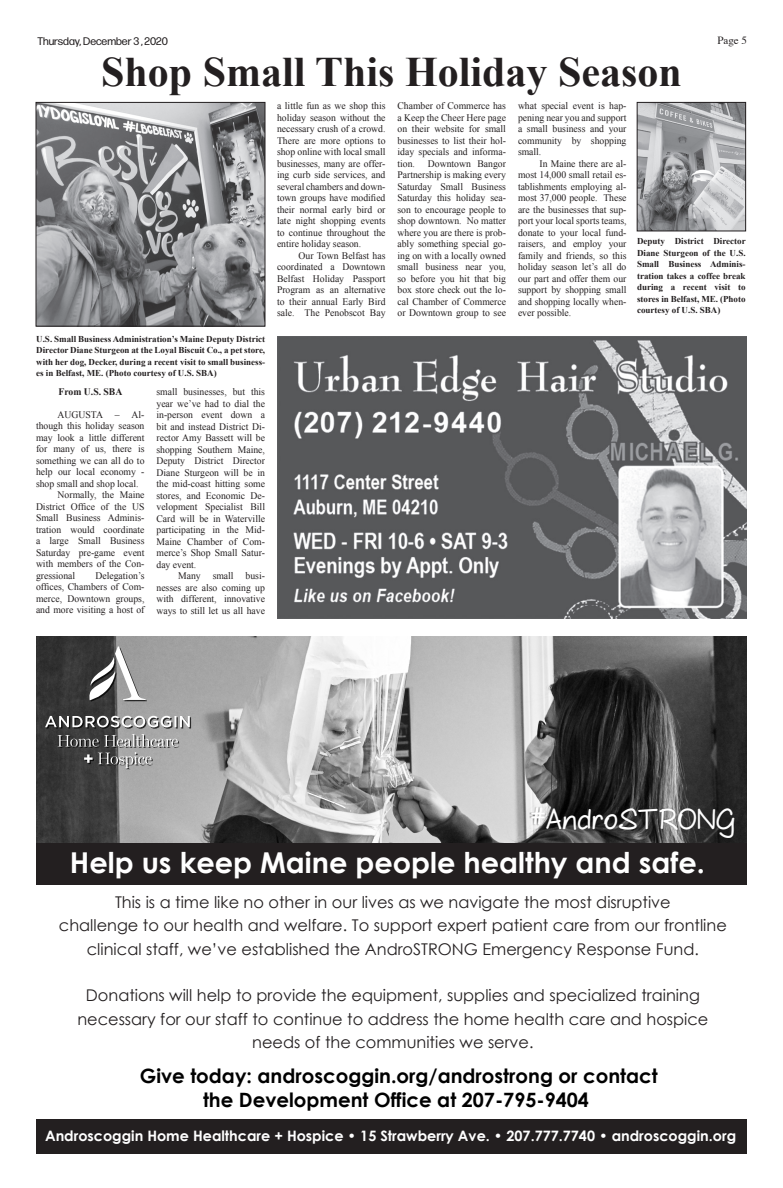
<style>
.page{position:relative;width:783px;height:1188px;background:#fff}
.page>*{position:absolute;margin:0;border:0;box-sizing:border-box;transform-origin:0 0}
.Headline{font:700 42px "Times New Roman";color:#231f20}
.t1{font:800 29.4px "As Cute As";color:#fff}
.t2{font:700 28.7px "Century Gothic";color:#fff}
.t3{font:700 19.8px/23.4px "Century Gothic";color:#000;text-align:center}
.t4{font:16.2px/23.3px "Century Gothic";color:#231f20;text-align:center}
.t5{font:700 14.4px "Century Gothic";color:#fff}
.t6{font:11px "Forma DJR Deck";color:#231f20}
.t7{font:11px "Times";color:#231f20}
.Body_Text_TCT{font:10px/11.5px "Times New Roman";color:#231f20;text-align:justify}
.Byline1{font:700 10px "Times New Roman";color:#231f20}
.t8{font:700 9px/11.5px "Times New Roman";color:#231f20;text-align:justify}
</style>
<div class="page">
<img style="left:277px;top:337px;width:470px;height:282px">
<img style="left:36px;top:636px;width:711px;height:207px">
<div style="left:36px;top:1119px;width:711px;height:35px;background:#231f20"></div>
<svg style="left:88px;top:646px;width:59px;height:56px"></svg>
<svg style="left:45px;top:716px;width:146px;height:53px;background:#7d7d7d"></svg>
<div style="left:36px;top:843px;width:711px;height:43px;background:#231f20"></div>
<img style="left:524px;top:798px;width:218px;height:45px">
<img style="left:38px;top:104px;width:225px;height:220px">
<div style="left:36px;top:102px;width:229px;height:224px;border:1px solid #231f20"></div>
<img style="left:639px;top:104px;width:105px;height:125px">
<div style="left:637px;top:102px;width:109px;height:129px;border:1px solid #231f20"></div>
<p class="t6" style="left:38px;top:34px;width:132px">Thursday, December 3 , 2020</p>
<p class="t7" style="left:717px;top:30px;width:31px">Page 5</p>
<p class="Headline" style="left:101px;top:42px;width:582px">Shop Small This Holiday Season</p>
<p class="t8" style="left:36px;top:333px;width:231px">U.S. Small Business Administration’s Maine Deputy District Director Diane Sturgeon at the Loyal Biscuit Co., a pet store, with her dog, Decker, during a recent visit to small business&shy;es in Belfast, ME. (Photo courtesy of U.S. SBA)</p>
<p class="Byline1" style="left:59px;top:385px;width:65px">From U.S. SBA</p>
<p class="Body_Text_TCT" style="left:36px;top:409px;width:110px;text-indent:22px">AUGUSTA – Al&shy;though this holiday season may look a little different for many of us, there is something we can all do to help our local economy - shop small and shop local.</p>
<p class="Body_Text_TCT" style="left:36px;top:489px;width:110px;text-indent:22px">Normally, the Maine District Office of the US Small Business Adminis&shy;tration would coordinate a large Small Business Saturday pre-game event with members of the Con&shy;gressional</p>
<p class="Body_Text_TCT" style="left:36px;top:570px;width:110px;text-indent:60px">Delegation’s offices, Chambers of Com&shy;merce, Downtown groups, and more visiting a host of</p>
<p class="Body_Text_TCT" style="left:156px;top:386px;width:110px">small businesses, but this year we’ve had to dial the in-person event down a bit and instead District Di&shy;rector Amy Bassett will be shopping Southern Maine, Deputy District Director Diane Sturgeon will be in the mid-coast hitting some stores, and Economic De&shy;velopment Specialist Bill Card will be in Waterville participating in the Mid-Maine Chamber of Com&shy;merce’s Shop Small Satur&shy;day event.</p>
<p class="Body_Text_TCT" style="left:156px;top:570px;width:110px;text-indent:22px">Many small busi&shy;nesses are also coming up with different, innovative ways to still let us all have</p>
<p class="Body_Text_TCT" style="left:277px;top:100px;width:110px">a little fun as we shop this holiday season without the necessary crush of a crowd.<br>There are more options to shop online with local small businesses, many are offer&shy;ing curb side services, and several chambers and down&shy;town groups have modified their normal early bird or late night shopping events to continue throughout the entire holiday season.</p>
<p class="Body_Text_TCT" style="left:277px;top:249px;width:110px;text-indent:22px">Our Town Belfast has coordinated a Downtown Belfast Holiday Passport Program as an alternative to their annual Early Bird sale. The Penobscot Bay</p>
<p class="Body_Text_TCT" style="left:398px;top:100px;width:110px">Chamber of Commerce has a Keep the Cheer Here page on their website for small businesses to list their hol&shy;iday specials and informa&shy;tion.</p>
<p class="Body_Text_TCT" style="left:398px;top:157px;width:110px;text-indent:30px">Downtown Bangor Partnership is making every Saturday Small Business Saturday this holiday sea&shy;son to encourage people to shop downtown. No matter where you are there is prob&shy;ably something special go&shy;ing on with a locally owned small business near you, so before you hit that big box store check out the lo&shy;cal Chamber of Commerce or Downtown group to see</p>
<p class="Body_Text_TCT" style="left:518px;top:100px;width:110px">what special event is hap&shy;pening near you and support a small business and your community by shopping small.</p>
<p class="Body_Text_TCT" style="left:518px;top:157px;width:110px;text-indent:22px">In Maine there are al&shy;most 14,000 small retail es&shy;tablishments employing al&shy;most 37,000 people. These are the businesses that sup&shy;port your local sports teams, donate to your local fund&shy;raisers, and employ your family and friends, so this holiday season let’s all do our part and offer them our support by shopping small and shopping locally when&shy;ever possible.</p>
<p class="t8" style="left:637px;top:235px;width:110px">Deputy District Director Diane Sturgeon of the U.S.<br>Small Business Adminis&shy;tration takes a coffee break during a recent visit to stores in Belfast, ME. (Photo courtesy of U.S. SBA)</p>
<p class="t1" style="left:530px;top:802px;width:207px">#AndroSTRONG</p>
<p class="t2" style="left:70px;top:841px;width:637px">Help us keep Maine people healthy and safe.</p>
<p class="t4" style="left:59px;top:890px;width:670px">This is a time like no other in our lives as we navigate the most disruptive<br>challenge to our health and welfare. To support expert patient care from our frontline clinical staff, we’ve established the AndroSTRONG Emergency Response Fund.</p>
<p class="t4" style="left:77px;top:984px;width:633px">Donations will help to provide the equipment, supplies and specialized training necessary for our staff to continue to address the home health care and hospice needs of the communities we serve.</p>
<p class="t3" style="left:140px;top:1064px;width:520px">Give today: androscoggin.org/androstrong or contact the Development Office at 207-795-9404</p>
<p class="t5" style="left:45px;top:1125px;width:693px">Androscoggin Home Healthcare + Hospice • 15 Strawberry Ave. • 207.777.7740 • androscoggin.org</p>
</div>
